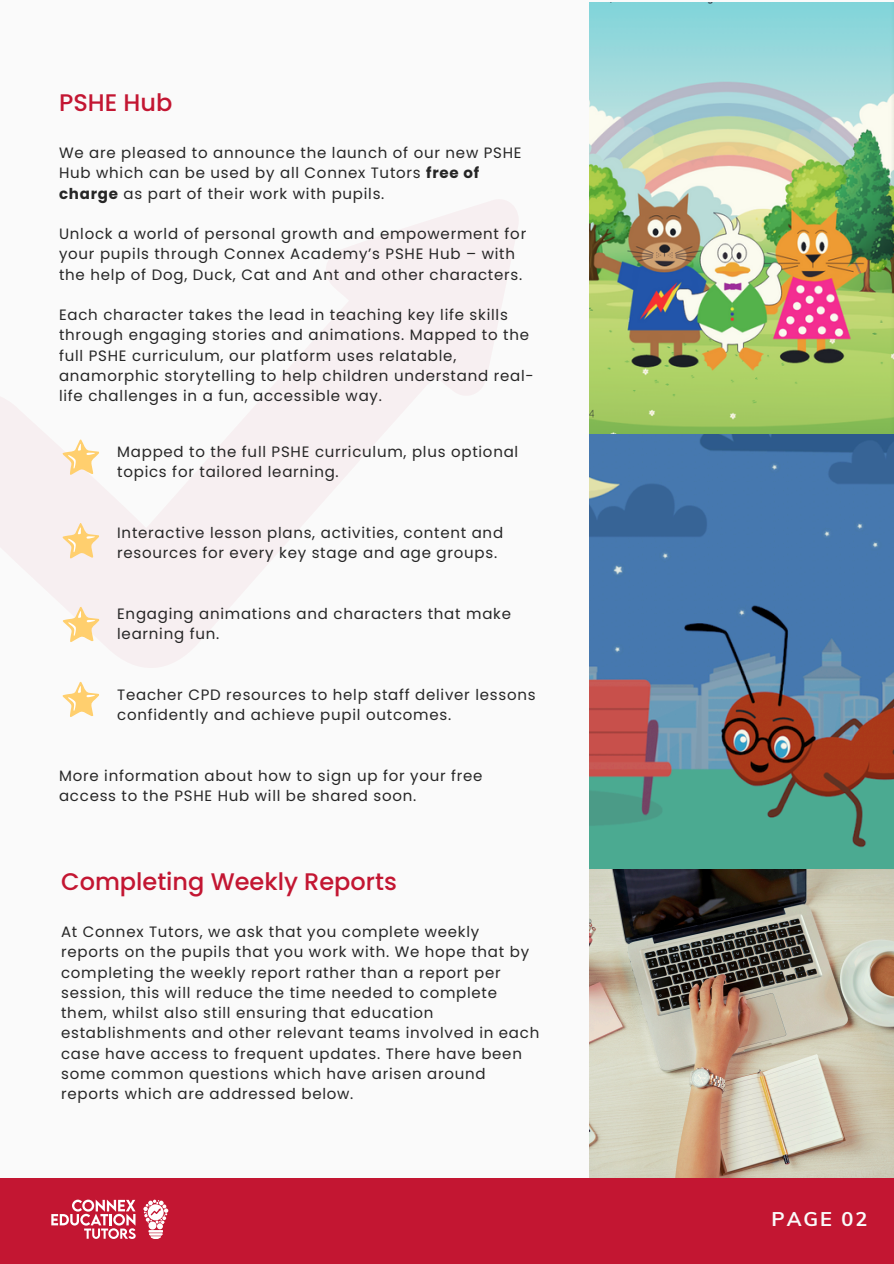
<style>
.page{position:relative;width:894px;height:1264px;background:#fff}
.page>*{position:absolute;margin:0;border:0;box-sizing:border-box;transform-origin:0 0}
.t1{font:500 24px "Poppins";color:#c31632}
.t2{font:700 19.8px "Muli";letter-spacing:.1em;color:#fafafa}
.t3{font:15px/20.2px "Poppins";letter-spacing:.05em;color:#262626}
.s1{font-weight:700}
</style>
<div class="page">
<div style="left:0;top:0;width:893px;height:1263px;background:#fafafa"></div>
<img style="left:590px;top:3px;width:303px;height:1174px">
<svg style="left:0;top:200px;width:518px;height:468px"></svg>
<div style="left:0;top:1177px;width:893px;height:86px;background:#c31632"></div>
<svg style="left:51px;top:1199px;width:85px;height:39px"></svg>
<svg style="left:143px;top:1199px;width:25px;height:39px"></svg>
<svg style="left:59px;top:434px;width:47px;height:48px"></svg>
<svg style="left:59px;top:518px;width:47px;height:47px"></svg>
<svg style="left:59px;top:602px;width:47px;height:47px"></svg>
<svg style="left:62px;top:681px;width:37px;height:36px"></svg>
<p class="t1" style="left:59px;top:85px;width:115px">PSHE Hub</p>
<h1 class="t3" style="left:59px;top:143px;width:464px">We are pleased to announce the launch of our new PSHE<br>Hub which can be used by all Connex Tutors <span class="s1">free of charge</span> as part of their work with pupils.</h1>
<p class="t3" style="left:59px;top:224px;width:468px">Unlock a world of personal growth and empowerment for your pupils through Connex Academy’s PSHE Hub – with the help of Dog, Duck, Cat and Ant and other characters.</p>
<p class="t3" style="left:59px;top:305px;width:476px">Each character takes the lead in teaching key life skills through engaging stories and animations. Mapped to the full PSHE curriculum, our platform uses relatable, anamorphic storytelling to help children understand real&shy;life challenges in a fun, accessible way.</p>
<p class="t3" style="left:117px;top:441px;width:402px">Mapped to the full PSHE curriculum, plus optional topics for tailored learning.</p>
<p class="t3" style="left:117px;top:522px;width:387px">Interactive lesson plans, activities, content and resources for every key stage and age groups.</p>
<p class="t3" style="left:117px;top:603px;width:395px">Engaging animations and characters that make learning fun.</p>
<p class="t3" style="left:117px;top:684px;width:420px">Teacher CPD resources to help staff deliver lessons confidently and achieve pupil outcomes.</p>
<p class="t3" style="left:59px;top:765px;width:425px">More information about how to sign up for your free access to the PSHE Hub will be shared soon.</p>
<p class="t1" style="left:61px;top:864px;width:337px">Completing Weekly Reports</p>
<p class="t3" style="left:61px;top:921px;width:479px">At Connex Tutors, we ask that you complete weekly reports on the pupils that you work with. We hope that by completing the weekly report rather than a report per session, this will reduce the time needed to complete them, whilst also still ensuring that education establishments and other relevant teams involved in each case have access to frequent updates. There have been some common questions which have arisen around reports which are addressed below.</p>
<p class="t2" style="left:771px;top:1206px;width:97px">PAGE 02</p>
</div>
